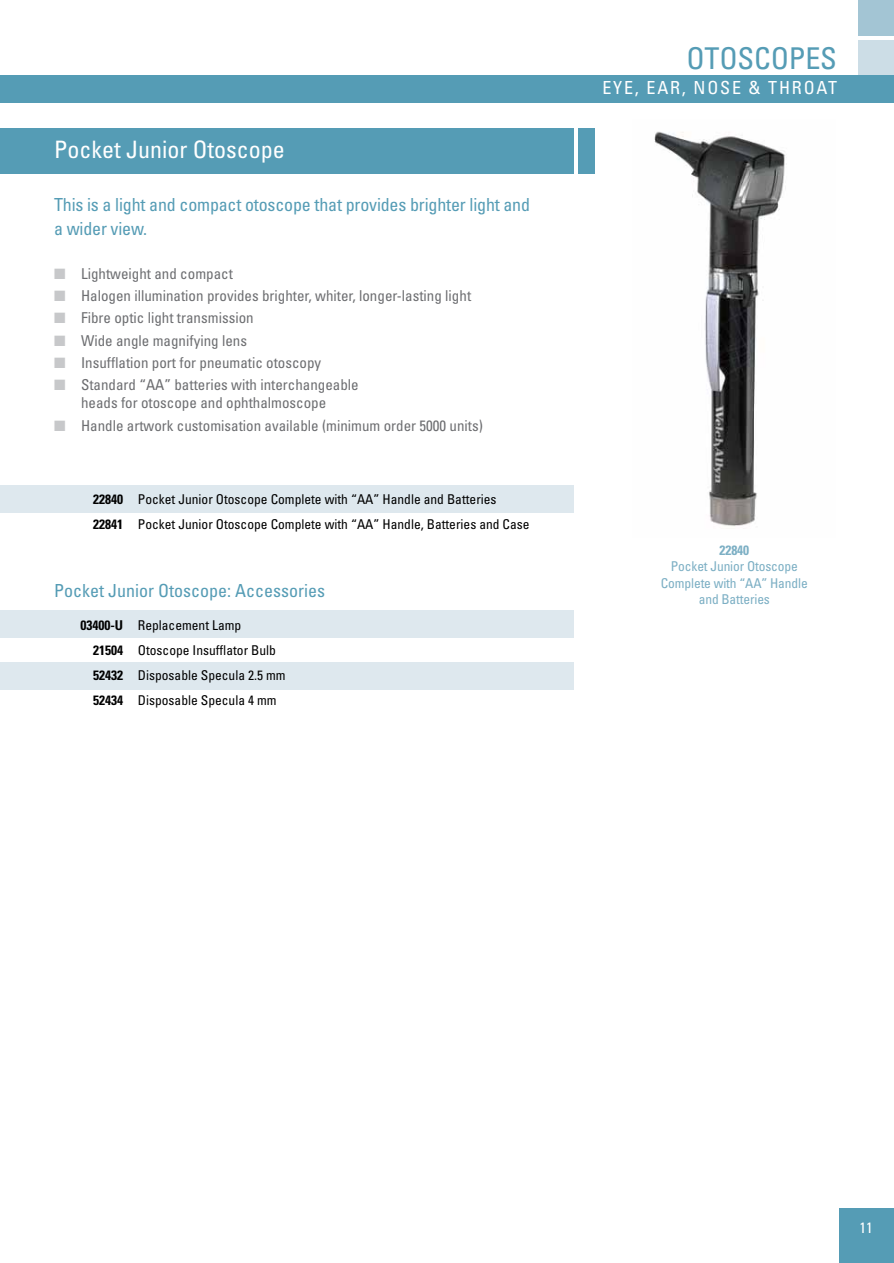
<style>
.page{position:relative;width:894px;height:1263px;background:#fff}
.page>*{position:absolute;margin:0;border:0;box-sizing:border-box;transform-origin:0 0}
.t1{font:condensed 30px "Univers";letter-spacing:-.005em;color:#559cb5}
.t2{font:condensed 24px "Univers LT Std";color:#fff}
.t3{font:condensed 18px/24px "Univers LT Std";letter-spacing:-.01em;color:#559cb5}
.t4{font:condensed 18px "Univers LT Std";letter-spacing:.1em;color:#fff}
.t5{font:condensed 15px/18px "Univers LT Std";color:#6d6e71;text-align:center}
.t6{font:condensed 15px "Univers";color:#fff}
.t7{font:condensed 13.5px/25.2px "Univers LT Std";color:#000}
.t8{font:condensed 13.5px/16.5px "Univers LT Std";letter-spacing:-.01em;color:#7cafc4;text-align:center}
.t9{font:700 condensed 13.5px "Univers LT Std";letter-spacing:-.01em;color:#7cafc4}
.s1{color:#c7c8ca}
.s2{font-weight:700}
</style>
<div class="page">
<div style="left:0;top:662px;width:573px;height:27px;background:#dee8ee"></div>
<div style="left:858px;top:0;width:35px;height:35px;background:#a3c5d4"></div>
<div style="left:858px;top:40px;width:35px;height:35px;background:#ccdde6"></div>
<div style="left:0;top:75px;width:893px;height:27px;background:#559cb5"></div>
<div style="left:839px;top:1209px;width:54px;height:54px;background:#559cb5"></div>
<div style="left:0;top:485px;width:573px;height:27px;background:#dee8ee"></div>
<div style="left:0;top:611px;width:573px;height:27px;background:#dee8ee"></div>
<div style="left:0;top:128px;width:573px;height:45px;background:#559cb5"></div>
<div style="left:577px;top:128px;width:17px;height:45px;background:#559cb5"></div>
<img style="left:654px;top:131px;width:131px;height:395px">
<h2 class="t2" style="left:54px;top:134px;width:232px">Pocket Junior Otoscope</h2>
<p class="t3" style="left:54px;top:192px;width:477px">This is a light and compact otoscope that provides brighter light and a wider view.</p>
<p class="t5" style="left:54px;top:264px;width:180px"><span class="s1">■</span> Lightweight and compact</p>
<p class="t5" style="left:54px;top:286px;width:418px"><span class="s1">■</span> Halogen illumination provides brighter, whiter, longer-lasting light</p>
<p class="t5" style="left:54px;top:309px;width:201px"><span class="s1">■</span> Fibre optic light transmission</p>
<p class="t5" style="left:54px;top:331px;width:194px"><span class="s1">■</span> Wide angle magnifying lens</p>
<p class="t5" style="left:54px;top:353px;width:268px"><span class="s1">■</span> Insufflation port for pneumatic otoscopy</p>
<p class="t5" style="left:54px;top:376px;width:306px"><span class="s1">■</span> Standard “AA” batteries with interchangeable heads for otoscope and ophthalmoscope</p>
<p class="t5" style="left:54px;top:416px;width:430px"><span class="s1">■</span> Handle artwork customisation available (minimum order 5000 units)</p>
<p class="t7" style="left:93px;top:486px;width:438px"><span class="s2">22840</span> Pocket Junior Otoscope Complete with “AA” H andle and Batteries<br><span class="s2">22841</span> Pocket Junior Otoscope Complete with “AA” H andle, Batteries and Case</p>
<p class="t3" style="left:54px;top:578px;width:272px">Pocket Junior Otoscope: Accessories</p>
<p class="t7" style="left:93px;top:612px;width:194px;text-indent:-13px"><span class="s2">03400-U</span> Replacement Lamp<br><span class="s2">21504</span> Otoscope Insufflator Bulb<br><span class="s2">52432</span> Disposable Specula 2.5 mm<br><span class="s2">52434</span> Disposable Specula 4 mm</p>
<h1 class="t1" style="left:686px;top:40px;width:148px">OTOSCOPES</h1>
<p class="t4" style="left:602px;top:77px;width:232px">Eye, Ear, Nose &amp; Throat</p>
<p class="t9" style="left:719px;top:541px;width:31px">22840</p>
<p class="t8" style="left:660px;top:558px;width:148px">Pocket Junior Otoscope<br>Complete with “AA” H andle and Batteries</p>
<p class="t6" style="left:859px;top:1218px;width:15px">11</p>
</div>
